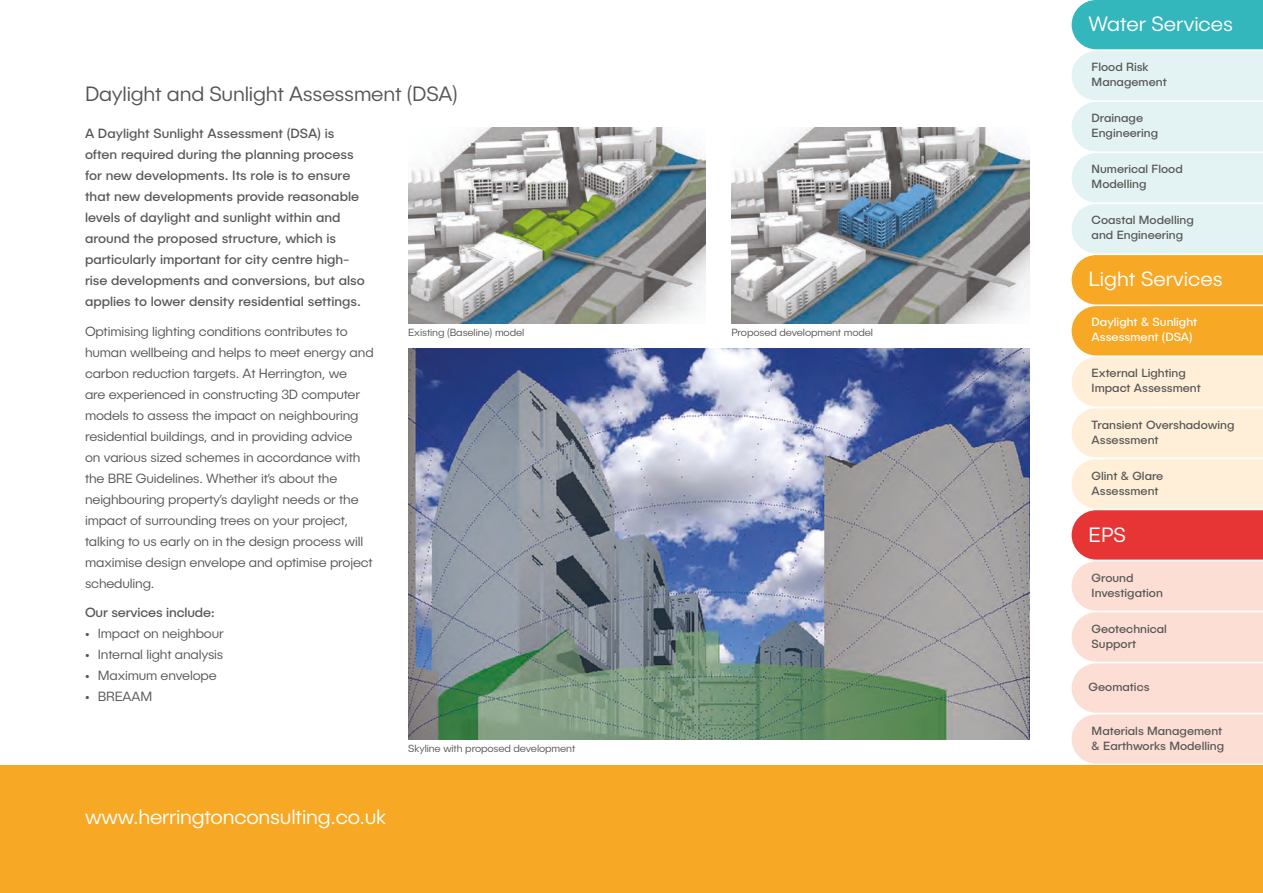
<style>
.page{position:relative;width:1263px;height:893px;background:#fff}
.page>*{position:absolute;margin:0;border:0;box-sizing:border-box;transform-origin:0 0}
.t1{font:300 21px "Publica Sans";letter-spacing:-.01em;color:#fff}
.t2{font:300 21px "Publica Sans";letter-spacing:-.01em;color:#575756}
.t3{font:300 13.5px/21px "Publica Sans";letter-spacing:-.01em;color:#575756}
.t4{font:13.5px/21px "Publica Sans";color:#575756}
.t5{font:12px/15px "Publica Sans";color:#575756}
.t6{font:12px/15px "Publica Sans";color:#fff}
.t7{font:300 10.5px "Publica Sans";letter-spacing:-.01em;color:#575756}
</style>
<div class="page">
<div style="left:0;top:765px;width:1263px;height:128px;background:#f7a824"></div>
<img style="left:408px;top:128px;width:298px;height:195px">
<img style="left:731px;top:128px;width:298px;height:195px">
<img style="left:408px;top:349px;width:621px;height:391px">
<svg style="left:1071px;top:0;width:192px;height:764px;background:#e8d5c0"></svg>
<p class="t2" style="left:85px;top:81px;width:374px">Daylight and Sunlight Assessment (DSA)</p>
<p class="t4" style="left:85px;top:122px;width:281px">A Daylight Sunlight Assessment (DSA) is often required during the planning process for new developments. Its role is to ensure that new developments provide reasonable levels of daylight and sunlight within and around the proposed structure, which is particularly important for city centre high&shy;rise developments and conversions, but also applies to lower density residential settings.</p>
<p class="t3" style="left:85px;top:320px;width:290px">Optimising lighting conditions contributes to human wellbeing and helps to meet energy and carbon reduction targets. At Herrington, we<br>are experienced in constructing 3D computer models to assess the impact on neighbouring residential buildings, and in providing advice<br>on various sized schemes in accordance with the BRE Guidelines. Whether it’s about the neighbouring property’s daylight needs or the impact of surrounding trees on your project, talking to us early on in the design process will maximise design envelope and optimise project scheduling.</p>
<p class="t4" style="left:85px;top:601px;width:132px">Our services include:</p>
<p class="t3" style="left:85px;top:622px;width:140px">• Impact on neighbour</p>
<p class="t3" style="left:85px;top:643px;width:140px">• Internal light analysis</p>
<p class="t3" style="left:85px;top:664px;width:133px">• Maximum envelope</p>
<p class="t3" style="left:85px;top:685px;width:69px">• BREAAM</p>
<p class="t7" style="left:408px;top:325px;width:118px">Existing (Baseline) model</p>
<p class="t7" style="left:731px;top:325px;width:143px">Proposed development model</p>
<p class="t1" style="left:85px;top:804px;width:303px">www.herringtonconsulting.co.uk</p>
<p class="t7" style="left:408px;top:742px;width:169px">Skyline with proposed development</p>
<p class="t1" style="left:1089px;top:11px;width:146px">Water Services</p>
<p class="t5" style="left:1092px;top:59px;width:77px">Flood Risk<br>Management</p>
<p class="t5" style="left:1092px;top:110px;width:68px">Drainage<br>Engineering</p>
<p class="t5" style="left:1092px;top:161px;width:93px">Numerical Flood<br>Modelling</p>
<p class="t5" style="left:1092px;top:212px;width:104px">Coastal Modelling and Engineering</p>
<p class="t1" style="left:1089px;top:266px;width:136px">Light Services</p>
<p class="t6" style="left:1092px;top:314px;width:107px">Daylight &amp; Sunlight<br>Assessment (DSA)</p>
<p class="t5" style="left:1092px;top:365px;width:111px">External Lighting<br>Impact Assessment</p>
<p class="t5" style="left:1092px;top:416px;width:144px">Transient Overshadowing<br>Assessment</p>
<p class="t5" style="left:1092px;top:467px;width:73px">Glint &amp; Glare<br>Assessment</p>
<p class="t1" style="left:1089px;top:521px;width:39px">EPS</p>
<p class="t5" style="left:1092px;top:570px;width:73px">Ground<br>Investigation</p>
<p class="t5" style="left:1092px;top:621px;width:77px">Geotechnical<br>Support</p>
<p class="t5" style="left:1089px;top:679px;width:62px">Geomatics</p>
<p class="t5" style="left:1092px;top:723px;width:134px">Materials Management &amp; Earthworks Modelling</p>
</div>
